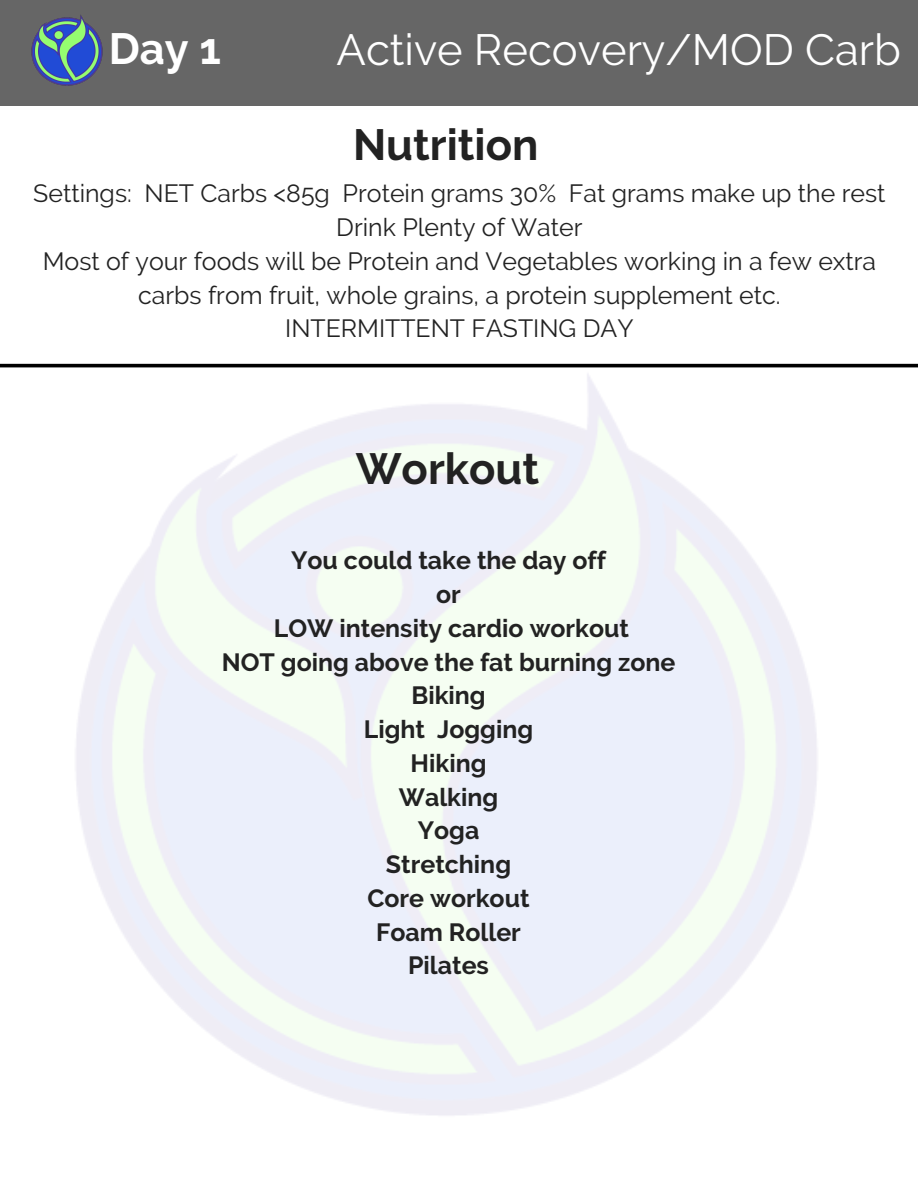
<style>
.page{position:relative;width:918px;height:1188px;background:#fff}
.page>*{position:absolute;margin:0;border:0;box-sizing:border-box;transform-origin:0 0}
.t1{font:43.65px "Raleway";color:#fff}
.t2{font:700 43.65px "Raleway";color:#222}
.t3{font:700 43.65px "Raleway";color:#fff}
.t4{font:24.9px/33.8px "Raleway";color:#222;text-align:center}
.t5{font:700 24.9px/33.8px "Raleway";color:#222;text-align:center}
</style>
<div class="page">
<div style="left:0;top:0;width:918px;height:106px;background:#666"></div>
<img style="left:31px;top:15px;width:72px;height:71px">
<svg style="left:0;top:363px;width:918px;height:17px"></svg>
<h1 class="t3" style="left:109px;top:23px;width:114px">Day 1</h1>
<h1 class="t1" style="left:337px;top:24px;width:566px">Active Recovery/MOD Carb</h1>
<h1 class="t2" style="left:353px;top:119px;width:187px">Nutrition</h1>
<p class="t4" style="left:33px;top:177px;width:854px">Settings: NET Carbs &lt;85g Protein grams 30% Fat grams make up the rest Drink Plenty of Water<br>Most of your foods will be Protein and Vegetables working in a few extra carbs from fruit, whole grains, a protein supplement etc.<br>INTERMITTENT FASTING DAY</p>
<h1 class="t2" style="left:356px;top:443px;width:185px">Workout</h1>
<p class="t5" style="left:222px;top:544px;width:455px">You could take the day off<br>or<br>LOW intensity cardio workout<br>NOT going above the fat burning zone<br>Biking<br>Light Jogging<br>Hiking<br>Walking<br>Yoga<br>Stretching<br>Core workout<br>Foam Roller<br>Pilates</p>
</div>
